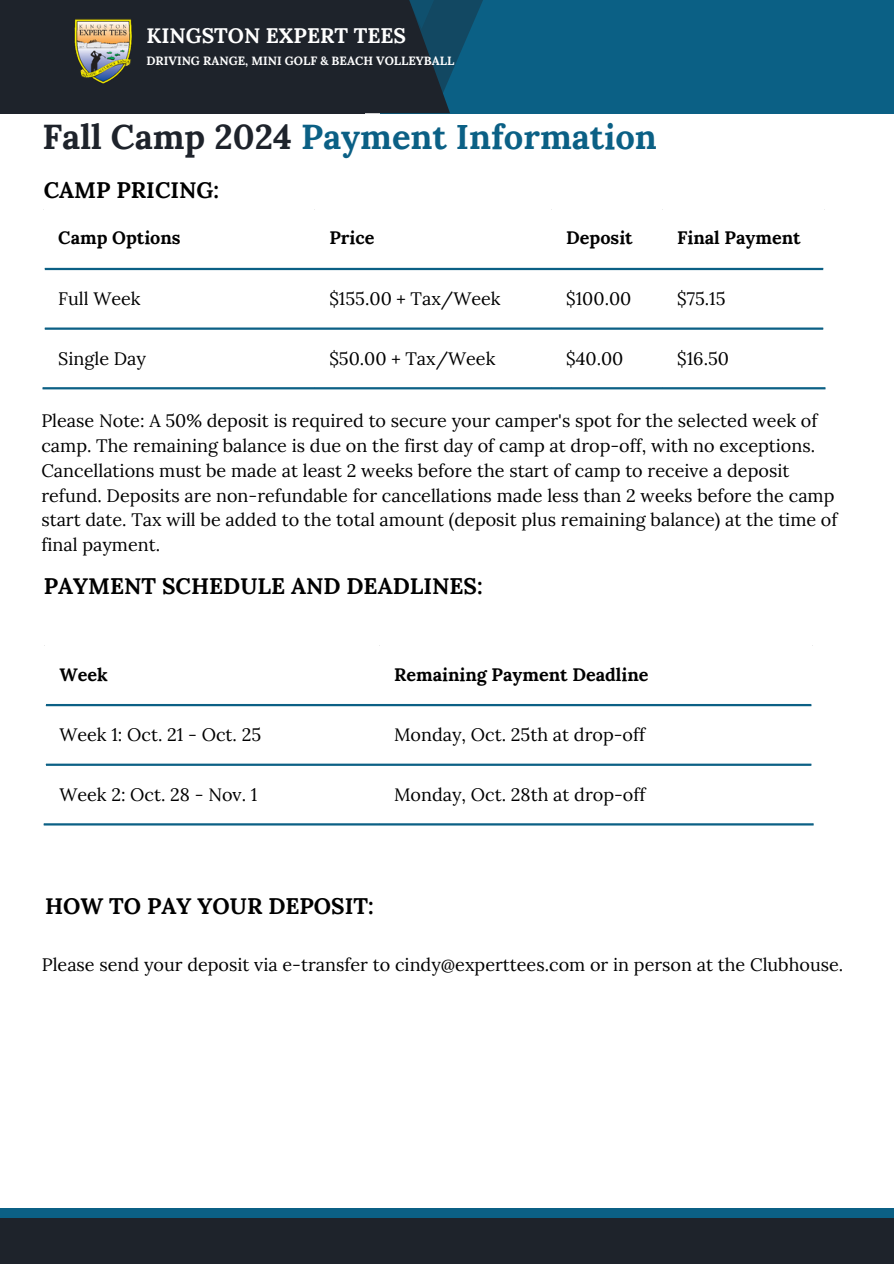
<style>
.page{position:relative;width:894px;height:1264px;background:#fff}
.page>*{position:absolute;margin:0;border:0;box-sizing:border-box;transform-origin:0 0}
.t1{font:700 34.5px "Lora";color:#0b6085}
.t2{font:700 22.5px "Lora";color:#000}
.t3{font:700 21px "Lora";color:#fff}
.t4{font:18px/24.8px "Lora";color:#000}
.t5{font:700 18px "Lora";color:#000}
.t6{font:700 12px "Lora";color:#fff}
.s1{color:#1e232b}
</style>
<div class="page">
<div style="left:0;top:1208px;width:893px;height:25px;background:#0b6085"></div>
<div style="left:0;top:1218px;width:893px;height:45px;background:#1e232b"></div>
<hr style="left:45px;top:268px;width:778px;height:2px;background:#0b6085">
<hr style="left:45px;top:327px;width:778px;height:3px;background:#0b6085">
<hr style="left:43px;top:387px;width:782px;height:2px;background:#0b6085">
<hr style="left:46px;top:704px;width:765px;height:2px;background:#0b6085">
<hr style="left:46px;top:763px;width:765px;height:2px;background:#0b6085">
<hr style="left:44px;top:823px;width:769px;height:2px;background:#0b6085">
<div style="left:380px;top:0;width:513px;height:113px;background:#0b6085"></div>
<div style="left:0;top:0;width:365px;height:113px;background:#1e232b"></div>
<svg style="left:365px;top:0;width:118px;height:113px"></svg>
<img style="left:74px;top:19px;width:58px;height:65px">
<p class="t3" style="left:146px;top:22px;width:261px">KINGSTON EXPERT TEES</p>
<p class="t6" style="left:146px;top:53px;width:309px">DRIVING RANGE, MINI GOLF &amp; BEACH VOLLEYBALL</p>
<p class="t1" style="left:43px;top:114px;width:615px"><span class="s1">Fall Camp 2024</span> Payment Information</p>
<p class="t2" style="left:44px;top:176px;width:177px">CAMP PRICING:</p>
<p class="t5" style="left:58px;top:226px;width:124px">Camp Options</p>
<h1 class="t5" style="left:329px;top:226px;width:47px">Price</h1>
<h2 class="t5" style="left:566px;top:226px;width:68px">Deposit</h2>
<p class="t5" style="left:677px;top:226px;width:125px">Final Payment</p>
<p class="t4" style="left:58px;top:286px;width:84px">Full Week</p>
<p class="t4" style="left:329px;top:286px;width:173px">$155.00 + Tax/Week</p>
<p class="t4" style="left:566px;top:286px;width:67px">$100.00</p>
<p class="t4" style="left:677px;top:286px;width:50px">$75.15</p>
<p class="t4" style="left:58px;top:346px;width:89px">Single Day</p>
<p class="t4" style="left:329px;top:346px;width:167px">$50.00 + Tax/Week</p>
<p class="t4" style="left:566px;top:346px;width:59px">$40.00</p>
<p class="t4" style="left:677px;top:346px;width:53px">$16.50</p>
<h2 class="t4" style="left:41px;top:408px;width:797px">Please Note: A 50% deposit is required to secure your camper's spot for the selected week of camp. The remaining balance is due on the first day of camp at drop-off, with no exceptions.<br>Cancellations must be made at least 2 weeks before the start of camp to receive a deposit refund. Deposits are non-refundable for cancellations made less than 2 weeks before the camp start date. Tax will be added to the total amount (deposit plus remaining balance) at the time of final payment.</h2>
<p class="t2" style="left:44px;top:572px;width:440px">PAYMENT SCHEDULE AND DEADLINES:</p>
<p class="t5" style="left:59px;top:662px;width:50px">Week</p>
<p class="t5" style="left:394px;top:662px;width:256px">Remaining Payment Deadline</p>
<p class="t4" style="left:59px;top:722px;width:203px">Week 1: Oct. 21 - Oct. 25</p>
<h3 class="t4" style="left:394px;top:722px;width:253px">Monday, Oct. 25th at drop-off</h3>
<h2 class="t4" style="left:59px;top:781px;width:199px">Week 2: Oct. 28 - Nov. 1</h2>
<p class="t4" style="left:394px;top:781px;width:253px">Monday, Oct. 28th at drop-off</p>
<p class="t2" style="left:45px;top:891px;width:330px">HOW TO PAY YOUR DEPOSIT:</p>
<p class="t4" style="left:42px;top:952px;width:803px">Please send your deposit via e-transfer to cindy@experttees.com or in person at the Clubhouse.</p>
</div>
